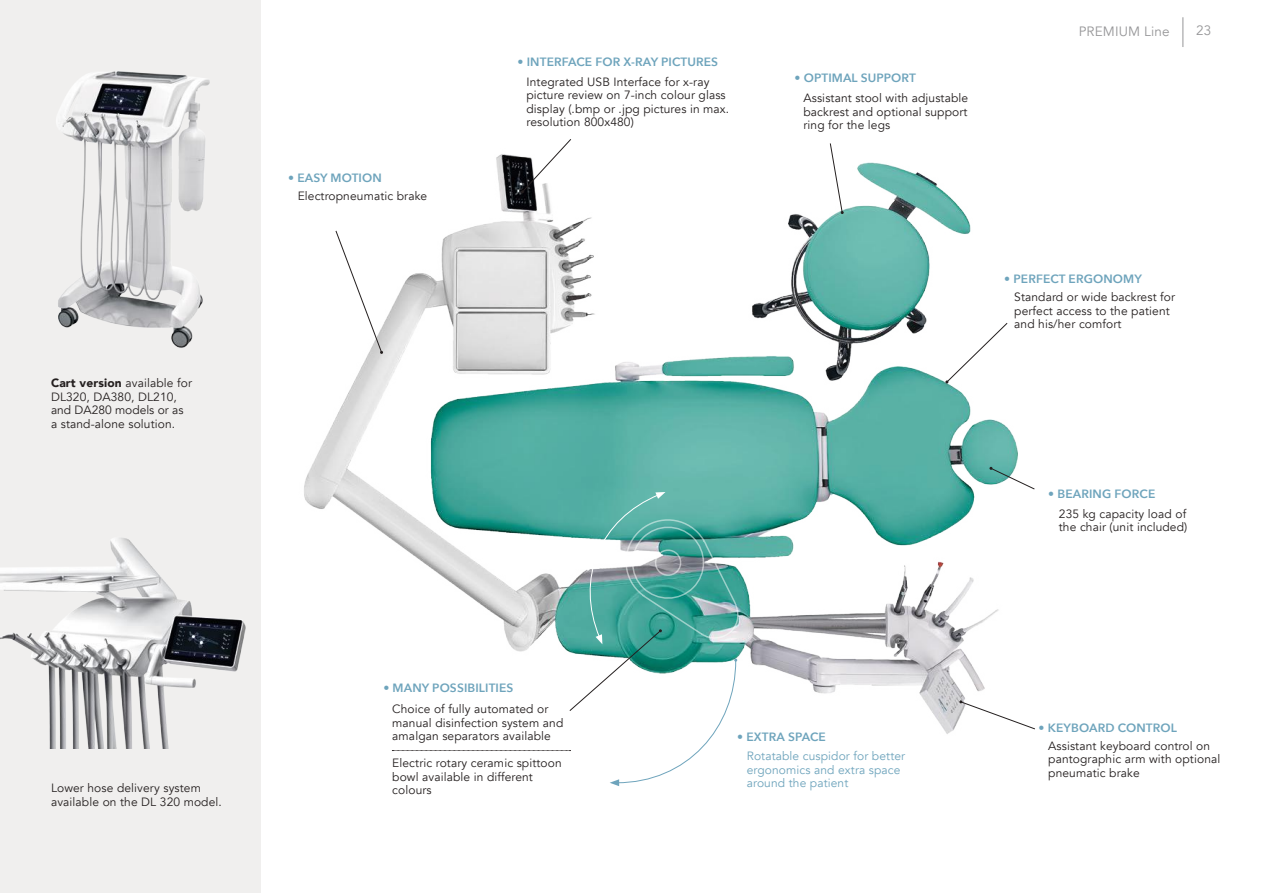
<style>
.page{position:relative;width:1263px;height:893px;background:#fff}
.page>*{position:absolute;margin:0;border:0;box-sizing:border-box;transform-origin:0 0}
.t1{font:13.5px "Avenir";letter-spacing:.01em;color:#969698}
.t2{font:12px/13.5px "Avenir";letter-spacing:.01em;color:#241f1f}
.t3{font:600 12px "Avenir Next";letter-spacing:.01em;color:#6ea4bc}
.t4{font:12px/13.5px "Avenir";letter-spacing:.01em;color:#6ea4bc}
.s1{font-weight:900}
</style>
<div class="page">
<div style="left:0;top:0;width:261px;height:893px;background:#f0efee"></div>
<img style="left:304px;top:154px;width:714px;height:580px">
<svg style="left:829px;top:143px;width:15px;height:71px"></svg>
<svg style="left:521px;top:139px;width:51px;height:54px"></svg>
<svg style="left:335px;top:230px;width:48px;height:124px"></svg>
<svg style="left:959px;top:700px;width:76px;height:30px"></svg>
<svg style="left:945px;top:322px;width:63px;height:61px"></svg>
<svg style="left:989px;top:467px;width:46px;height:23px"></svg>
<svg style="left:392px;top:492px;width:347px;height:294px"></svg>
<hr style="left:1183px;top:17px;width:1px;height:30px;background:#969698">
<img style="left:0;top:538px;width:246px;height:210px">
<img style="left:56px;top:71px;width:154px;height:277px">
<p class="t2" style="left:51px;top:376px;width:142px"><span class="s1">Cart version</span> available for<br>DL320, DA380, DL210, and DA280 models or as a stand-alone solution.</p>
<p class="t2" style="left:51px;top:782px;width:172px">Lower hose delivery system available on the DL 320 model.</p>
<p class="t3" style="left:288px;top:168px;width:95px">• EASY MOTION</p>
<p class="t2" style="left:298px;top:189px;width:131px">Electropneumatic brake</p>
<p class="t3" style="left:517px;top:52px;width:202px">• INTERFACE FOR X-RAY PICTURES</p>
<p class="t2" style="left:526px;top:75px;width:204px">Integrated USB Interface for x-ray picture review on 7-inch colour glass display (.bmp or .jpg pictures in max. resolution 800x480)</p>
<p class="t3" style="left:794px;top:68px;width:123px">• OPTIMAL SUPPORT</p>
<p class="t2" style="left:803px;top:91px;width:166px;text-align:justify">Assistant stool with adjustable backrest and optional support ring for the legs</p>
<p class="t1" style="left:1079px;top:23px;width:92px">PREMIUM Line</p>
<p class="t1" style="left:1196px;top:23px;width:17px">23</p>
<p class="t3" style="left:1004px;top:268px;width:139px">• PERFECT ERGONOMY</p>
<p class="t2" style="left:1014px;top:290px;width:162px">Standard or wide backrest for perfect access to the patient and his/her comfort</p>
<p class="t3" style="left:383px;top:677px;width:132px">• MANY POSSIBILITIES</p>
<p class="t2" style="left:392px;top:703px;width:173px">Choice of fully automated or manual disinfection system and amalgan separators available</p>
<p class="t2" style="left:392px;top:757px;width:171px">Electric rotary ceramic spittoon bowl available in different colours</p>
<p class="t3" style="left:737px;top:727px;width:90px">• EXTRA SPACE</p>
<p class="t4" style="left:747px;top:750px;width:160px">Rotatable cuspidor for better ergonomics and extra space around the patient</p>
<p class="t3" style="left:1048px;top:483px;width:109px">• BEARING FORCE</p>
<p class="t2" style="left:1059px;top:507px;width:130px">235 kg capacity load of the chair (unit included)</p>
<p class="t3" style="left:1038px;top:718px;width:140px">• KEYBOARD CONTROL</p>
<p class="t2" style="left:1048px;top:739px;width:174px">Assistant keyboard control on pantographic arm with optional pneumatic brake</p>
</div>
